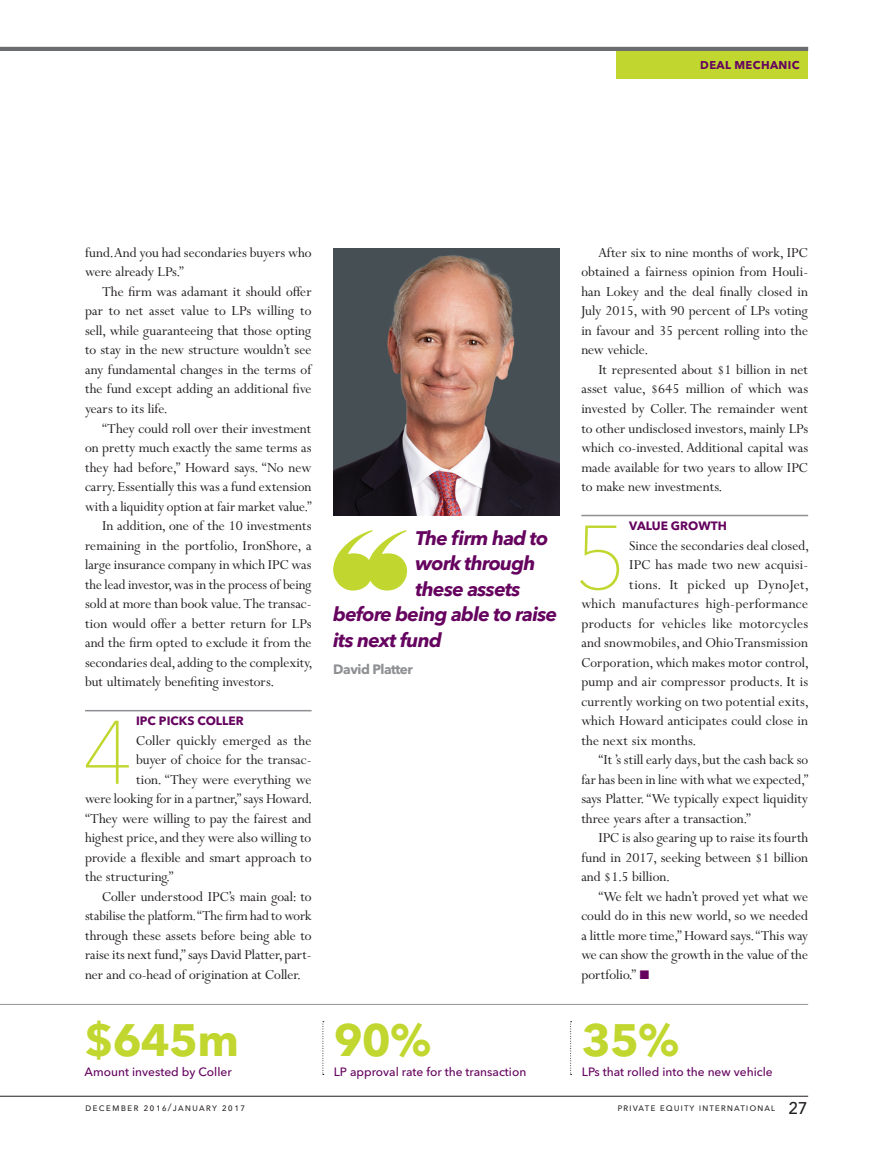
<style>
.page{position:relative;width:872px;height:1149px;background:#fff}
.page>*{position:absolute;margin:0;border:0;box-sizing:border-box;transform-origin:0 0}
.Deal_Subhead{font:200 121.2px "Avenir Next LT Pro";color:#c1d72f}
.Feature_Big_number{font:700 45px "Avenir Next LT Pro";letter-spacing:-.02em;color:#c1d72f}
.t1{font:22.5px "Avenir Next LT Pro";color:#231f20}
.Big_pull_quote{font:italic 700 19.5px "Avenir Next LT Pro";letter-spacing:-.035em;color:#65035f}
.Body_Copy_indent{font:15.3px/19.5px "Perpetua MT Pro";color:#231f20;text-align:justify}
.Body_no_indent{font:15.3px "Perpetua MT Pro";letter-spacing:.01em;color:#231f20}
.Body_no_indent-2{font:15.3px "Perpetua MT Pro";letter-spacing:.03em;color:#231f20}
.Big_pull_quote_name{font:700 13.5px "Avenir Next LT Pro";letter-spacing:-.035em;color:#8e9093}
.Feature_Big_number-2{font:500 12px "Avenir Next LT Pro";color:#65035f}
.Deal_Subhead-2{font:700 12px "Avenir Next LT Pro";color:#65035f}
.t2{font:700 11.25px "Avenir Next LT Pro";letter-spacing:.035em;color:#65035f}
.t3{font:10.5px "Avenir Next LT Pro";letter-spacing:.08em;color:#231f20}
.t4{font:10.5px "Avenir Next LT Pro";letter-spacing:.1em;color:#231f20}
.s1{color:#65035f}
</style>
<div class="page">
<hr style="left:0;top:1095px;width:808px;height:1px;background:#231f20">
<hr style="left:0;top:47px;width:808px;height:4px;background:#6c6d70">
<div style="left:617px;top:51px;width:191px;height:27px;background:#c1d72f"></div>
<hr style="left:85px;top:709px;width:226px;height:2px;background:#8e9093">
<hr style="left:581px;top:514px;width:227px;height:2px;background:#8e9093">
<img style="left:333px;top:248px;width:226px;height:267px">
<hr style="left:0;top:1003px;width:808px;height:1px;background:#939598">
<svg style="left:333px;top:530px;width:74px;height:60px"></svg>
<svg style="left:322px;top:1021px;width:2px;height:53px"></svg>
<svg style="left:570px;top:1021px;width:1px;height:53px"></svg>
<p class="t2" style="left:700px;top:58px;width:101px">DEAL MECHANIC</p>
<p class="Body_Copy_indent" style="left:85px;top:243px;width:228px">fund. And you had secondaries buyers who were already LPs.”</p>
<p class="Body_Copy_indent" style="left:85px;top:282px;width:228px;text-indent:17px">The firm was adamant it should offer par to net asset value to LPs willing to sell, while guaranteeing that those opting to stay in the new structure wouldn’t see any fundamental changes in the terms of the fund except adding an additional five years to its life.</p>
<p class="Body_Copy_indent" style="left:85px;top:418px;width:228px;text-indent:17px">“They could roll over their investment on pretty much exactly the same terms as they had before,” Howard says. “No new carry. Essentially this was a fund extension with a liquidity option at fair market value.”</p>
<p class="Body_Copy_indent" style="left:85px;top:516px;width:229px;text-indent:17px">In addition, one of the 10 investments remaining in the portfolio, IronShore, a large insurance company in which IPC was the lead investor, was in the process of being sold at more than book value. The transac&shy;tion would offer a better return for LPs and the firm opted to exclude it from the secondaries deal, adding to the complexity, but ultimately benefiting investors.</p>
<p class="Deal_Subhead" style="left:80px;top:669px;width:58px">4</p>
<p class="Deal_Subhead-2" style="left:136px;top:713px;width:109px">IPC PICKS COLLER</p>
<p class="Body_no_indent" style="left:136px;top:731px;width:177px">Coller quickly emerged as the</p>
<p class="Body_no_indent" style="left:136px;top:750px;width:177px">buyer of choice for the transac-</p>
<p class="Body_no_indent" style="left:136px;top:770px;width:177px">tion. “They were everything we</p>
<p class="Body_no_indent" style="left:85px;top:789px;width:228px">were looking for in a partner,” says Howard.</p>
<p class="Body_no_indent" style="left:85px;top:809px;width:228px">“They were willing to pay the fairest and</p>
<p class="Body_no_indent" style="left:85px;top:828px;width:228px">highest price, and they were also willing to</p>
<p class="Body_no_indent" style="left:85px;top:848px;width:228px">provide a flexible and smart approach to</p>
<p class="Body_no_indent" style="left:85px;top:867px;width:90px">the structuring.”</p>
<p class="Body_Copy_indent" style="left:85px;top:886px;width:228px;text-indent:17px">Coller understood IPC’s main goal: to stabilise the platform. “The firm had to work through these assets before being able to raise its next fund,” says David Platter, part&shy;ner and co-head of origination at Coller.</p>
<p class="Feature_Big_number" style="left:85px;top:1012px;width:156px">$645m</p>
<p class="Feature_Big_number-2" style="left:85px;top:1063px;width:149px">Amount invested by Coller</p>
<p class="Big_pull_quote" style="left:415px;top:526px;width:134px">The firm had to</p>
<p class="Big_pull_quote" style="left:415px;top:551px;width:122px">work through</p>
<p class="Big_pull_quote" style="left:415px;top:577px;width:106px">these assets</p>
<p class="Big_pull_quote" style="left:333px;top:602px;width:225px">before being able to raise</p>
<p class="Big_pull_quote" style="left:333px;top:628px;width:110px">its next fund</p>
<p class="Big_pull_quote_name" style="left:333px;top:660px;width:81px">David Platter</p>
<p class="Feature_Big_number" style="left:334px;top:1012px;width:99px">90%</p>
<p class="Feature_Big_number-2" style="left:334px;top:1063px;width:194px">LP approval rate for the transaction</p>
<p class="Body_Copy_indent" style="left:581px;top:243px;width:228px;text-indent:17px">After six to nine months of work, IPC obtained a fairness opinion from Houli&shy;han Lokey and the deal finally closed in July 2015, with 90 percent of LPs voting in favour and 35 percent rolling into the new vehicle.</p>
<p class="Body_Copy_indent" style="left:581px;top:360px;width:228px;text-indent:17px">It represented about $1 billion in net asset value, $645 million of which was invested by Coller. The remainder went to other undisclosed investors, mainly LPs which co-invested. Additional capital was made available for two years to allow IPC to make new investments.</p>
<p class="Deal_Subhead" style="left:573px;top:474px;width:58px">5</p>
<p class="Deal_Subhead-2" style="left:629px;top:518px;width:99px">VALUE GROWTH</p>
<p class="Body_no_indent" style="left:629px;top:536px;width:181px">Since the secondaries deal closed,</p>
<p class="Body_no_indent" style="left:629px;top:555px;width:180px">IPC has made two new acquisi-</p>
<p class="Body_no_indent-2" style="left:629px;top:575px;width:181px">tions. It picked up DynoJet,</p>
<p class="Body_no_indent" style="left:581px;top:594px;width:228px">which manufactures high-performance</p>
<p class="Body_no_indent" style="left:581px;top:614px;width:228px">products for vehicles like motorcycles</p>
<p class="Body_no_indent" style="left:581px;top:633px;width:228px">and snowmobiles, and Ohio Transmission</p>
<p class="Body_no_indent" style="left:581px;top:653px;width:229px">Corporation, which makes motor control,</p>
<p class="Body_no_indent" style="left:581px;top:672px;width:228px">pump and air compressor products. It is</p>
<p class="Body_no_indent" style="left:581px;top:692px;width:229px">currently working on two potential exits,</p>
<p class="Body_no_indent" style="left:581px;top:711px;width:228px">which Howard anticipates could close in</p>
<p class="Body_no_indent" style="left:581px;top:731px;width:116px">the next six months.</p>
<p class="Body_Copy_indent" style="left:581px;top:750px;width:229px;text-indent:17px">“It ’s still early days, but the cash back so far has been in line with what we expected,” says Platter. “We typically expect liquidity three years after a transaction.”</p>
<p class="Body_Copy_indent" style="left:581px;top:828px;width:228px;text-indent:17px">IPC is also gearing up to raise its fourth fund in 2017, seeking between $1 billion and $1.5 billion.</p>
<p class="Body_Copy_indent" style="left:581px;top:886px;width:228px;text-indent:17px">“We felt we hadn’t proved yet what we could do in this new world, so we needed a little more time,” Howard says. “This way we can show the growth in the value of the portfolio.” <span class="s1">■</span></p>
<p class="Feature_Big_number" style="left:582px;top:1012px;width:99px">35%</p>
<p class="Feature_Big_number-2" style="left:582px;top:1063px;width:192px">LPs that rolled into the new vehicle</p>
<p class="t4" style="left:85px;top:1100px;width:162px">december 2016/january 2017</p>
<p class="t3" style="left:617px;top:1100px;width:159px">private equity international</p>
<p class="t1" style="left:788px;top:1092px;width:22px">27</p>
</div>
